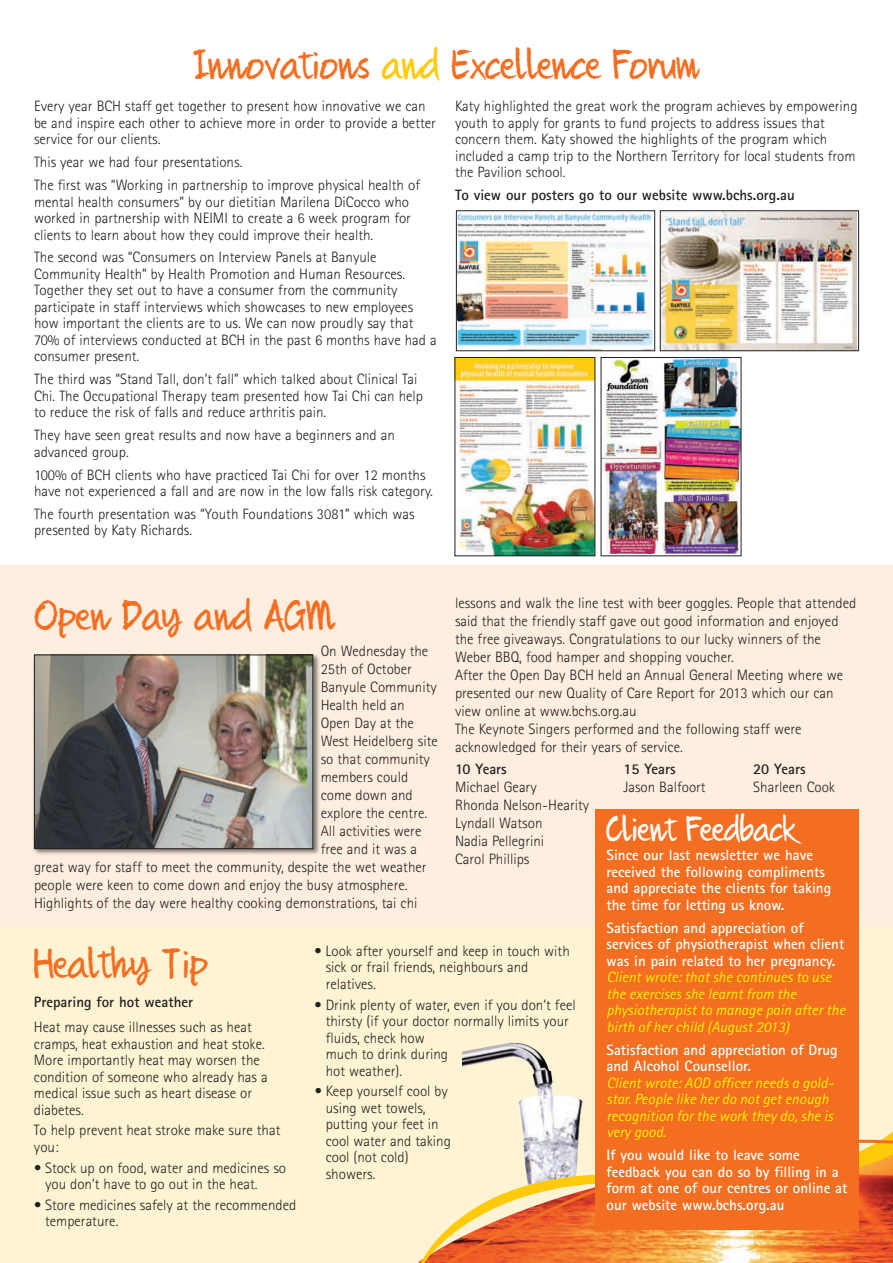
<style>
.page{position:relative;width:893px;height:1263px;background:#fff}
.page>*{position:absolute;margin:0;border:0;box-sizing:border-box;transform-origin:0 0}
.t1{font:37.5px "Quikhand";color:#f36e21;scale:1.1 1}
.t2{font:31.5px "Quikhand";color:#fff;scale:1.1 1}
.t3{font:300 15px/16.5px "Rotis Sans Serif";color:#231f20}
.t4{font:700 15px/16.5px "Rotis Sans Serif";color:#fff}
.t5{font:italic 15px/16.5px "Rotis Sans Serif";color:#fff101}
.t6{font:700 15px "Rotis Sans Serif";color:#231f20}
.s1{color:#feca0a}
</style>
<div class="page">
<div style="left:0;top:918px;width:893px;height:345px;background:#fef3d2"></div>
<div style="left:0;top:566px;width:893px;height:360px;background:#feeee0"></div>
<img style="left:462px;top:1043px;width:120px;height:75px">
<svg style="left:521px;top:1118px;width:60px;height:8px"></svg>
<svg style="left:418px;top:1126px;width:475px;height:137px"></svg>
<div style="left:595px;top:809px;width:264px;height:420px;background:#f36e21"></div>
<img style="left:33px;top:654px;width:287px;height:201px">
<img style="left:36px;top:657px;width:275px;height:190px">
<div style="left:34px;top:655px;width:279px;height:194px;border:1px solid #231f20"></div>
<img style="left:458px;top:212px;width:195px;height:137px">
<div style="left:456px;top:210px;width:199px;height:141px;border:1px solid #231f20"></div>
<img style="left:662px;top:212px;width:195px;height:137px">
<div style="left:660px;top:210px;width:199px;height:141px;border:1px solid #231f20"></div>
<img style="left:457px;top:359px;width:136px;height:195px">
<div style="left:455px;top:357px;width:140px;height:199px;border:1px solid #231f20"></div>
<img style="left:603px;top:359px;width:136px;height:195px">
<h1 class="t1" style="left:193px;top:46px;width:462px">Innovations <span class="s1">and</span> Excellence Forum</h1>
<p class="t3" style="left:34px;top:99px;width:403px">Every year BCH staff get together to present how innovative we can be and inspire each other to achieve more in order to provide a better service for our clients.</p>
<p class="t3" style="left:34px;top:152px;width:388px;line-height:22.8px">This year we had four presentations.<br>The first was “Working in partnership to improve physical health of</p>
<p class="t3" style="left:34px;top:195px;width:378px">mental health consumers” by our dietitian Marilena DiCocco who worked in partnership with NEIMI to create a 6 week program for clients to learn about how they could improve their health.</p>
<p class="t3" style="left:34px;top:251px;width:404px">The second was “Consumers on Interview Panels at Banyule Community Health” by Health Promotion and Human Resources.<br>Together they set out to have a consumer from the community participate in staff interviews which showcases to new employees how important the clients are to us. We can now proudly say that 70% of interviews conducted at BCH in the past 6 months have had a consumer present.</p>
<p class="t3" style="left:34px;top:372px;width:391px">The third was “Stand Tall, don’t fall” which talked about Clinical Tai<br>Chi. The Occupational Therapy team presented how Tai Chi can help to reduce the risk of falls and reduce arthritis pain.</p>
<p class="t3" style="left:34px;top:428px;width:362px">They have seen great results and now have a beginners and an advanced group.</p>
<p class="t3" style="left:34px;top:468px;width:401px">100% of BCH clients who have practiced Tai Chi for over 12 months have not experienced a fall and are now in the low falls risk category.</p>
<p class="t3" style="left:34px;top:507px;width:382px">The fourth presentation was “Youth Foundations 3081” which was presented by Katy Richards.</p>
<p class="t3" style="left:455px;top:99px;width:404px">Katy highlighted the great work the program achieves by empowering youth to apply for grants to fund projects to address issues that concern them. Katy showed the highlights of the program which included a camp trip to the Northern Territory for local students from the Pavilion school.</p>
<p class="t6" style="left:455px;top:190px;width:341px">To view our posters go to our website www.bchs.org.au</p>
<h1 class="t1" style="left:34px;top:596px;width:275px">Open Day and AGM</h1>
<p class="t3" style="left:321px;top:644px;width:109px">On Wednesday the</p>
<p class="t3" style="left:321px;top:662px;width:93px">25th of October</p>
<p class="t3" style="left:321px;top:680px;width:118px">Banyule Community</p>
<p class="t3" style="left:321px;top:698px;width:86px">Health held an</p>
<p class="t3" style="left:321px;top:716px;width:95px">Open Day at the</p>
<p class="t3" style="left:321px;top:734px;width:119px">West Heidelberg site</p>
<p class="t3" style="left:321px;top:752px;width:111px">so that community</p>
<p class="t3" style="left:321px;top:770px;width:89px">members could</p>
<p class="t3" style="left:321px;top:788px;width:94px">come down and</p>
<p class="t3" style="left:321px;top:806px;width:108px">explore the centre.</p>
<p class="t3" style="left:321px;top:824px;width:102px">All activities were</p>
<p class="t3" style="left:321px;top:842px;width:98px">free and it was a</p>
<p class="t3" style="left:34px;top:860px;width:394px">great way for staff to meet the community, despite the wet weather</p>
<p class="t3" style="left:34px;top:878px;width:375px">people were keen to come down and enjoy the busy atmosphere.</p>
<p class="t3" style="left:34px;top:896px;width:385px">Highlights of the day were healthy cooking demonstrations, tai chi</p>
<p class="t3" style="left:455px;top:595px;width:403px;line-height:18px">lessons and walk the line test with beer goggles. People that attended said that the friendly staff gave out good information and enjoyed the free giveaways. Congratulations to our lucky winners of the Weber BBQ, food hamper and shopping voucher.<br>After the Open Day BCH held an Annual General Meeting where we presented our new Quality of Care Report for 2013 which our can view online at www.bchs.org.au<br>The Keynote Singers performed and the following staff were acknowledged for their years of service.</p>
<p class="t6" style="left:455px;top:764px;width:53px">10 Years</p>
<p class="t6" style="left:623px;top:764px;width:54px">15 Years</p>
<p class="t6" style="left:753px;top:764px;width:54px">20 Years</p>
<p class="t3" style="left:455px;top:780px;width:83px">Michael Geary</p>
<p class="t3" style="left:623px;top:780px;width:84px">Jason Balfoort</p>
<p class="t3" style="left:753px;top:780px;width:83px">Sharleen Cook</p>
<p class="t3" style="left:455px;top:797px;width:136px;line-height:18px">Rhonda Nelson-Hearity<br>Lyndall Watson<br>Nadia Pellegrini<br>Carol Phillips</p>
<h2 class="t2" style="left:607px;top:813px;width:174px">Client Feedback</h2>
<p class="t4" style="left:606px;top:848px;width:226px">Since our last newsletter we have received the following compliments and appreciate the clients for taking the time for letting us know.</p>
<p class="t4" style="left:606px;top:921px;width:239px">Satisfaction and appreciation of services of physiotherapist when client was in pain related to her pregnancy.</p>
<p class="t5" style="left:606px;top:970px;width:240px">Client wrote: that she continues to use the exercises she learnt from the physiotherapist to manage pain after the birth of her child (August 2013)</p>
<p class="t4" style="left:606px;top:1043px;width:233px">Satisfaction and appreciation of Drug and Alcohol Counsellor.</p>
<p class="t5" style="left:606px;top:1076px;width:228px">Client wrote: AOD officer needs a gold&shy;star. People like her do not get enough recognition for the work they do, she is very good.</p>
<p class="t4" style="left:606px;top:1148px;width:242px">If you would like to leave some feedback you can do so by filling in a form at one of our centres or online at our website www.bchs.org.au</p>
<p class="t3" style="left:326px;top:944px;width:246px;text-indent:-11px">• Look after yourself and keep in touch with sick or frail friends, neighbours and relatives.</p>
<p class="t3" style="left:326px;top:998px;width:252px;text-indent:-11px">• Drink plenty of water, even if you don’t feel thirsty (if your doctor normally limits your fluids, check how<br>much to drink during<br>hot weather).</p>
<p class="t3" style="left:326px;top:1084px;width:127px;text-indent:-11px">• Keep yourself cool by using wet towels, putting your feet in cool water and taking cool (not cold) showers.</p>
<h1 class="t1" style="left:34px;top:944px;width:160px">Healthy Tip</h1>
<p class="t6" style="left:34px;top:997px;width:161px">Preparing for hot weather</p>
<p class="t3" style="left:34px;top:1020px;width:235px">Heat may cause illnesses such as heat cramps, heat exhaustion and heat stoke.<br>More importantly heat may worsen the condition of someone who already has a medical issue such as heart disease or diabetes.</p>
<p class="t3" style="left:34px;top:1123px;width:248px">To help prevent heat stroke make sure that you:</p>
<p class="t3" style="left:45px;top:1161px;width:243px;text-indent:-11px">• Stock up on food, water and medicines so you don’t have to go out in the heat.</p>
<p class="t3" style="left:45px;top:1198px;width:253px;text-indent:-11px">• Store medicines safely at the recommended temperature.</p>
</div>
